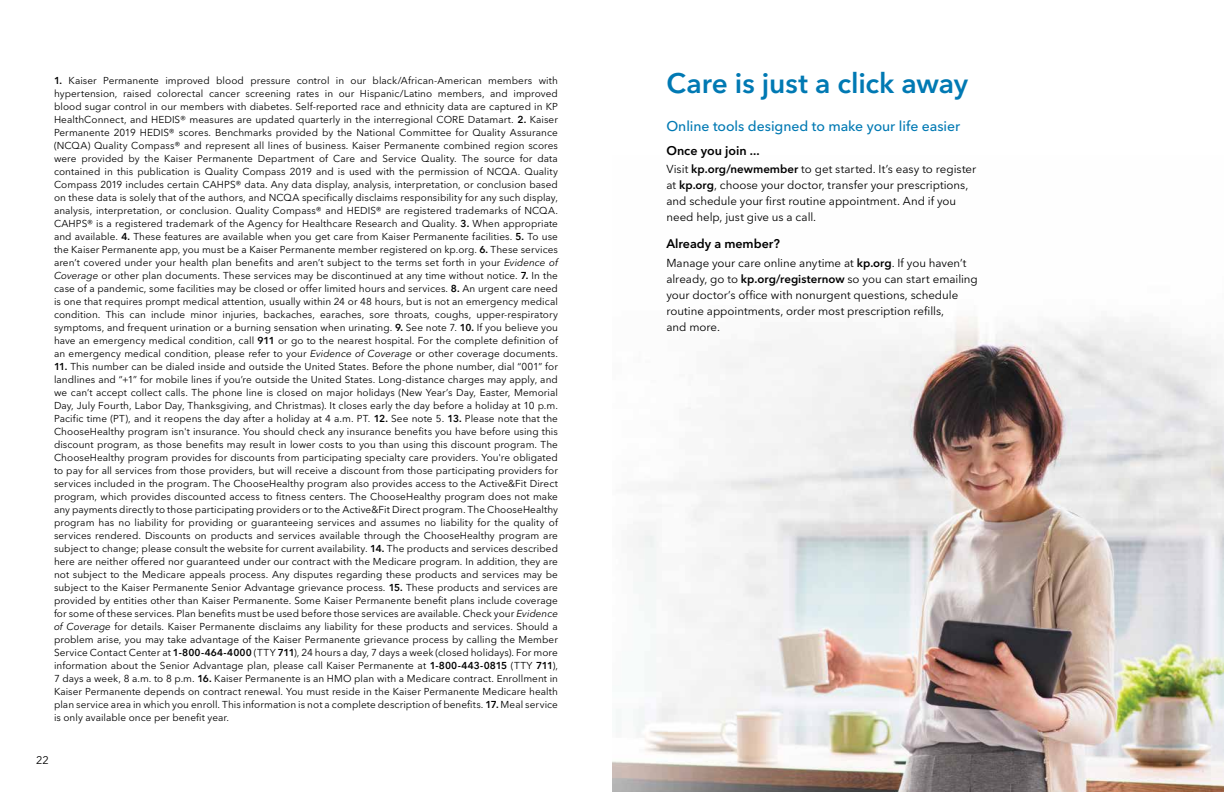
<style>
.page{position:relative;width:1224px;height:792px;background:#fff}
.page>*{position:absolute;margin:0;border:0;box-sizing:border-box;transform-origin:0 0}
.t1{font:600 28px "Avenir Next LT Pro";letter-spacing:-.005em;color:#0079b3}
.t2{font:500 14px "Avenir Next LT Pro";letter-spacing:-.005em;color:#0079b3}
.t3{font:600 12.5px "Avenir Next LT Pro";color:#000}
.t4{font:11.5px/16px "Avenir Next LT Pro";color:#000}
.t5{font:11px "Avenir Next LT Pro";color:#000}
.t6{font:10px/13px "Avenir Next LT Pro";letter-spacing:.005em;color:#000;text-align:justify}
.s1{font-weight:600}
.s2{font-style:italic}
</style>
<div class="page">
<img style="left:612px;top:317px;width:612px;height:475px">
<p class="t6" style="left:54px;top:74px;width:506px"><span class="s1">1.</span> Kaiser Permanente improved blood pressure control in our black/African-American members with hypertension, raised colorectal cancer screening rates in our Hispanic/Latino members, and improved blood sugar control in our members with diabetes. Self-reported race and ethnicity data are captured in KP HealthConnect, and HEDIS® measures are updated quarterly in the interregional CORE Datamart. <span class="s1">2.</span> Kaiser Permanente 2019 HEDIS® scores. Benchmarks provided by the National Committee for Quality Assurance (NCQA) Quality Compass® and represent all lines of business. Kaiser Permanente combined region scores were provided by the Kaiser Permanente Department of Care and Service Quality. The source for data contained in this publication is Quality Compass 2019 and is used with the permission of NCQA. Quality Compass 2019 includes certain CAHPS® data. Any data display, analysis, interpretation, or conclusion based on these data is solely that of the authors, and NCQA specifically disclaims responsibility for any such display, analysis, interpretation, or conclusion. Quality Compass® and HEDIS® are registered trademarks of NCQA.<br>CAHPS® is a registered trademark of the Agency for Healthcare Research and Quality. <span class="s1">3.</span> When appropriate and available. <span class="s1">4.</span> These features are available when you get care from Kaiser Permanente facilities. <span class="s1">5.</span> To use the Kaiser Permanente app, you must be a Kaiser Permanente member registered on kp.org. <span class="s1">6.</span> These services aren’t covered under your health plan benefits and aren’t subject to the terms set forth in your <span class="s2">Evidence of Coverage</span> or other plan documents. These services may be discontinued at any time without notice. <span class="s1">7.</span> In the case of a pandemic, some facilities may be closed or offer limited hours and services. <span class="s1">8.</span> An urgent care need is one that requires prompt medical attention, usually within 24 or 48 hours, but is not an emergency medical condition. This can include minor injuries, backaches, earaches, sore throats, coughs, upper-respiratory symptoms, and frequent urination or a burning sensation when urinating. <span class="s1">9.</span> See note 7. <span class="s1">10.</span> If you believe you have an emergency medical condition, call <span class="s1">911</span> or go to the nearest hospital. For the complete definition of an emergency medical condition, please refer to your <span class="s2">Evidence of Coverage</span> or other coverage documents.</p>
<p class="t6" style="left:54px;top:360px;width:506px"><span class="s1">11.</span> This number can be dialed inside and outside the United States. Before the phone number, dial “001” for landlines and “+1” for mobile lines if you’re outside the United States. Long-distance charges may apply, and we can’t accept collect calls. The phone line is closed on major holidays (New Year’s Day, Easter, Memorial Day, July Fourth, Labor Day, Thanksgiving, and Christmas). It closes early the day before a holiday at 10 p.m.<br>Pacific time (PT), and it reopens the day after a holiday at 4 a.m. PT. <span class="s1">12.</span> See note 5. <span class="s1">13.</span> Please note that the ChooseHealthy program isn't insurance. You should check any insurance benefits you have before using this discount program, as those benefits may result in lower costs to you than using this discount program. The ChooseHealthy program provides for discounts from participating specialty care providers. You're obligated to pay for all services from those providers, but will receive a discount from those participating providers for services included in the program. The ChooseHealthy program also provides access to the Active&amp;Fit Direct program, which provides discounted access to fitness centers. The ChooseHealthy program does not make any payments directly to those participating providers or to the Active&amp;Fit Direct program. The ChooseHealthy program has no liability for providing or guaranteeing services and assumes no liability for the quality of services rendered. Discounts on products and services available through the ChooseHealthy program are subject to change; please consult the website for current availability. <span class="s1">14.</span> The products and services described here are neither offered nor guaranteed under our contract with the Medicare program. In addition, they are not subject to the Medicare appeals process. Any disputes regarding these products and services may be subject to the Kaiser Permanente Senior Advantage grievance process. <span class="s1">15.</span> These products and services are provided by entities other than Kaiser Permanente. Some Kaiser Permanente benefit plans include coverage for some of these services. Plan benefits must be used before those services are available. Check your <span class="s2">Evidence of Coverage</span> for details. Kaiser Permanente disclaims any liability for these products and services. Should a problem arise, you may take advantage of the Kaiser Permanente grievance process by calling the Member Service Contact Center at <span class="s1">1-800-464-4000</span> (TTY <span class="s1">711</span>), 24 hours a day, 7 days a week (closed holidays). For more information about the Senior Advantage plan, please call Kaiser Permanente at <span class="s1">1-800-443-0815</span> (TTY <span class="s1">711</span>), 7 days a week, 8 a.m. to 8 p.m. <span class="s1">16.</span> Kaiser Permanente is an HMO plan with a Medicare contract. Enrollment in Kaiser Permanente depends on contract renewal. You must reside in the Kaiser Permanente Medicare health plan service area in which you enroll. This information is not a complete description of benefits. <span class="s1">17.</span> Meal service is only available once per benefit year.</p>
<p class="t5" style="left:36px;top:754px;width:14px">22</p>
<h1 class="t1" style="left:666px;top:66px;width:303px">Care is just a click away</h1>
<h2 class="t2" style="left:666px;top:117px;width:295px">Online tools designed to make your life easier</h2>
<p class="t3" style="left:666px;top:143px;width:95px">Once you join ...</p>
<p class="t4" style="left:666px;top:161px;width:311px">Visit <span class="s1">kp.org/newmember</span> to get started. It’s easy to register at <span class="s1">kp.org</span>, choose your doctor, transfer your prescriptions, and schedule your first routine appointment. And if you need help, just give us a call.</p>
<p class="t3" style="left:666px;top:236px;width:115px">Already a member?</p>
<p class="t4" style="left:666px;top:255px;width:313px">Manage your care online anytime at <span class="s1">kp.org</span>. If you haven’t already, go to <span class="s1">kp.org/registernow</span> so you can start emailing your doctor’s office with nonurgent questions, schedule routine appointments, order most prescription refills,<br>and more.</p>
</div>
